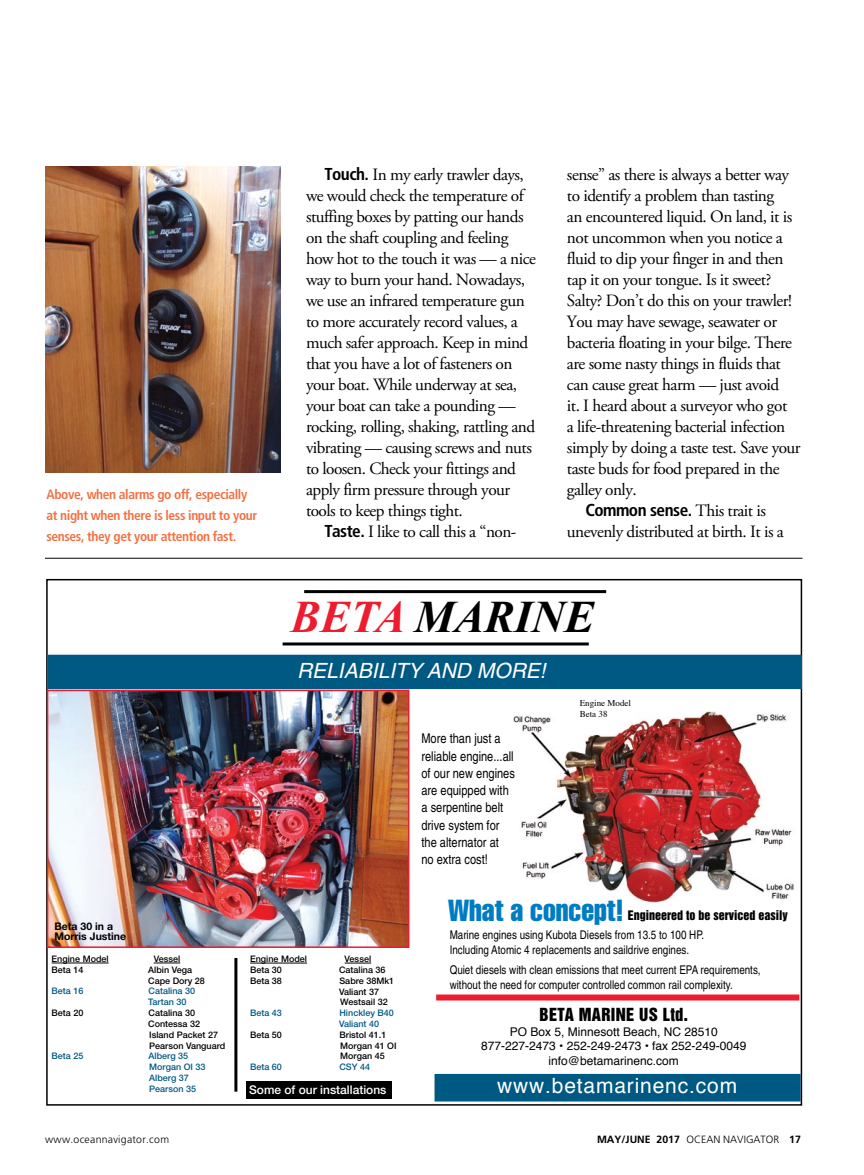
<style>
.page{position:relative;width:864px;height:1175px;background:#fff}
.page>*{position:absolute;margin:0;border:0;box-sizing:border-box;transform-origin:0 0}
.t1{font:italic 700 45px "Times New Roman";color:#000}
.t2{font:extra-condensed 30px "Helvetica";color:#007cc3}
.t3{font:21px "Helvetica";letter-spacing:.04em;color:#fff}
.t4{font:italic 21px "Helvetica";color:#fff}
.t5{font:17.25px/21px "Adobe Garamond Pro";letter-spacing:-.03em;color:#000}
.t6{font:700 condensed 17.25px "Frutiger";letter-spacing:-.03em;color:#000}
.t7{font:16.5px "Helvetica Inserat Cyr Upright";letter-spacing:.02em;color:#000}
.t8{font:condensed 13.5px/17.2px "Helvetica";color:#000}
.t9{font:700 condensed 13.5px/21px "Frutiger";letter-spacing:-.03em;color:#f37043}
.t10{font:condensed 12px/14.4px "Helvetica";color:#000}
.t11{font:12px/14.4px "Helvetica";color:#000;text-align:center}
.t12{font:12px "Helvetica Inserat Cyr Upright";color:#000}
.t13{font:500 12px "Helvetica Neue";color:#fff}
.t14{font:700 10.5px "Frutiger";color:#000}
.t15{font:300 10.5px "Frutiger";letter-spacing:.025em;color:#000}
.t16{font:700 10.5px/10.5px "Helvetica Neue";color:#000}
.t17{font:500 9px/10.8px "Helvetica Neue";color:#000}
.t18{font:500 9px/10.8px "Helvetica Neue";color:#005983}
.t19{font:9px/10.8px "Times";color:#000}
.s1{font-family:"Frutiger";font-weight:700;font-stretch:condensed}
.s2{font-family:"Adobe Garamond Pro";font-weight:400;font-stretch:normal}
.s3{color:#ed1c2e}
.s4{font-weight:300}
</style>
<div class="page">
<img style="left:45px;top:166px;width:236px;height:306px">
<hr style="left:45px;top:558px;width:757px;height:1px;background:#000">
<div style="left:247px;top:1081px;width:145px;height:17px;background:#000"></div>
<img style="left:508px;top:688px;width:295px;height:218px">
<div style="left:435px;top:1074px;width:365px;height:26px;background:#005983"></div>
<div style="left:435px;top:1073px;width:366px;height:28px;border:2px solid #005983"></div>
<div style="left:436px;top:994px;width:363px;height:6px;background:#ed1c2e"></div>
<div style="left:48px;top:655px;width:753px;height:33px;background:#005983"></div>
<div style="left:48px;top:654px;width:754px;height:35px;border:2px solid #005983"></div>
<hr style="left:52px;top:962px;width:57px;height:1px;background:#000">
<svg style="left:154px;top:962px;width:26px;height:1px"></svg>
<hr style="left:250px;top:962px;width:57px;height:1px;background:#000">
<svg style="left:345px;top:962px;width:26px;height:1px"></svg>
<hr style="left:234px;top:958px;width:3px;height:133px;background:#000">
<hr style="left:283px;top:642px;width:306px;height:3px;background:#000">
<hr style="left:304px;top:590px;width:302px;height:3px;background:#000">
<img style="left:50px;top:692px;width:356px;height:253px">
<div style="left:47px;top:689px;width:362px;height:259px;border:2px solid #ed1c2e"></div>
<p class="t9" style="left:46px;top:484px;width:212px">Above, when alarms go off, especially at night when there is less input to your senses, they get your attention fast.</p>
<p class="t5" style="left:306px;top:165px;width:231px;text-indent:18px"><span class="s1">Touch.</span> In my early trawler days, we would check the temperature of stuffing boxes by patting our hands on the shaft coupling and feeling how hot to the touch it was — a nice way to burn your hand. Nowadays, we use an infrared temperature gun to more accurately record values, a much safer approach. Keep in mind that you have a lot of fasteners on your boat. While underway at sea, your boat can take a pounding — rocking, rolling, shaking, rattling and vibrating — causing screws and nuts to loosen. Check your fittings and apply firm pressure through your tools to keep things tight.</p>
<p class="t5" style="left:324px;top:522px;width:194px"><span class="s1">Taste.</span> I like to call this a “non-</p>
<p class="t5" style="left:567px;top:165px;width:235px">sense” as there is always a better way to identify a problem than tasting<br>an encountered liquid. On land, it is not uncommon when you notice a fluid to dip your finger in and then tap it on your tongue. Is it sweet?<br>Salty? Don’t do this on your trawler!<br>You may have sewage, seawater or bacteria floating in your bilge. There are some nasty things in fluids that can cause great harm — just avoid<br>it. I heard about a surveyor who got<br>a life-threatening bacterial infection simply by doing a taste test. Save your taste buds for food prepared in the galley only.</p>
<p class="t6" style="left:585px;top:500px;width:182px">Common sense. <span class="s2">This trait is</span></p>
<p class="t5" style="left:567px;top:521px;width:218px">unevenly distributed at birth. It is a</p>
<h1 class="t1" style="left:291px;top:585px;width:305px"><span class="s3">BETA</span> MARINE</h1>
<p class="t4" style="left:297px;top:658px;width:250px">RELIABILITY AND MORE!</p>
<p class="t19" style="left:580px;top:697px;width:53px">Engine Model<br>Beta 38</p>
<p class="t8" style="left:421px;top:730px;width:95px">More than just a reliable engine...all of our new engines are equipped with a serpentine belt drive system for the alternator at<br>no extra cost!</p>
<h2 class="t2" style="left:448px;top:891px;width:177px">What a concept!</h2>
<p class="t12" style="left:628px;top:908px;width:161px">Engineered to be serviced easily</p>
<p class="t16" style="left:54px;top:920px;width:73px">Beta 30 in a<br>Morris Justine</p>
<p class="t10" style="left:450px;top:928px;width:256px">Marine engines using Kubota Diesels from 13.5 to 100 HP.<br>Including Atomic 4 replacements and saildrive engines.</p>
<p class="t10" style="left:450px;top:962px;width:313px">Quiet diesels with clean emissions that meet current EPA requirements, without the need for computer controlled common rail complexity.</p>
<p class="t17" style="left:52px;top:953px;width:59px">Engine Model</p>
<p class="t17" style="left:154px;top:953px;width:28px">Vessel</p>
<p class="t17" style="left:52px;top:964px;width:33px">Beta 14</p>
<p class="t17" style="left:148px;top:964px;width:58px">Albin Vega<br>Cape Dory 28</p>
<p class="t18" style="left:52px;top:985px;width:33px">Beta 16</p>
<p class="t18" style="left:148px;top:985px;width:48px">Catalina 30<br>Tartan 30</p>
<p class="t17" style="left:52px;top:1007px;width:33px">Beta 20</p>
<p class="t17" style="left:148px;top:1007px;width:79px">Catalina 30<br>Contessa 32<br>Island Packet 27<br>Pearson Vanguard</p>
<p class="t18" style="left:52px;top:1050px;width:33px">Beta 25</p>
<p class="t18" style="left:149px;top:1050px;width:59px">Alberg 35<br>Morgan OI 33<br>Alberg 37<br>Pearson 35</p>
<p class="t17" style="left:250px;top:953px;width:59px">Engine Model</p>
<p class="t17" style="left:345px;top:953px;width:28px">Vessel</p>
<p class="t17" style="left:250px;top:964px;width:33px">Beta 30</p>
<p class="t17" style="left:339px;top:964px;width:48px">Catalina 36</p>
<p class="t17" style="left:250px;top:975px;width:33px">Beta 38</p>
<p class="t17" style="left:339px;top:975px;width:57px">Sabre 38Mk1<br>Valiant 37<br>Westsail 32</p>
<p class="t18" style="left:250px;top:1007px;width:33px">Beta 43</p>
<p class="t18" style="left:339px;top:1007px;width:56px">Hinckley B40<br>Valiant 40</p>
<p class="t17" style="left:250px;top:1029px;width:33px">Beta 50</p>
<p class="t17" style="left:340px;top:1029px;width:59px">Bristol 41.1<br>Morgan 41 OI<br>Morgan 45</p>
<p class="t18" style="left:250px;top:1061px;width:33px">Beta 60</p>
<p class="t18" style="left:340px;top:1061px;width:32px">CSY 44</p>
<p class="t7" style="left:540px;top:1005px;width:150px">BETA MARINE US Ltd.</p>
<p class="t11" style="left:481px;top:1024px;width:267px">PO Box 5, Minnesott Beach, NC 28510<br>877-227-2473 • 252-249-2473 • fax 252-249-0049 info@betamarinenc.com</p>
<p class="t3" style="left:497px;top:1069px;width:242px">www.betamarinenc.com</p>
<p class="t13" style="left:249px;top:1082px;width:139px">Some of our installations</p>
<p class="t15" style="left:45px;top:1133px;width:125px">www.oceannavigator.com</p>
<p class="t14" style="left:597px;top:1132px;width:205px">MAY/JUNE 2017 <span class="s4">OCEAN NAVIGATOR</span> 17</p>
</div>
